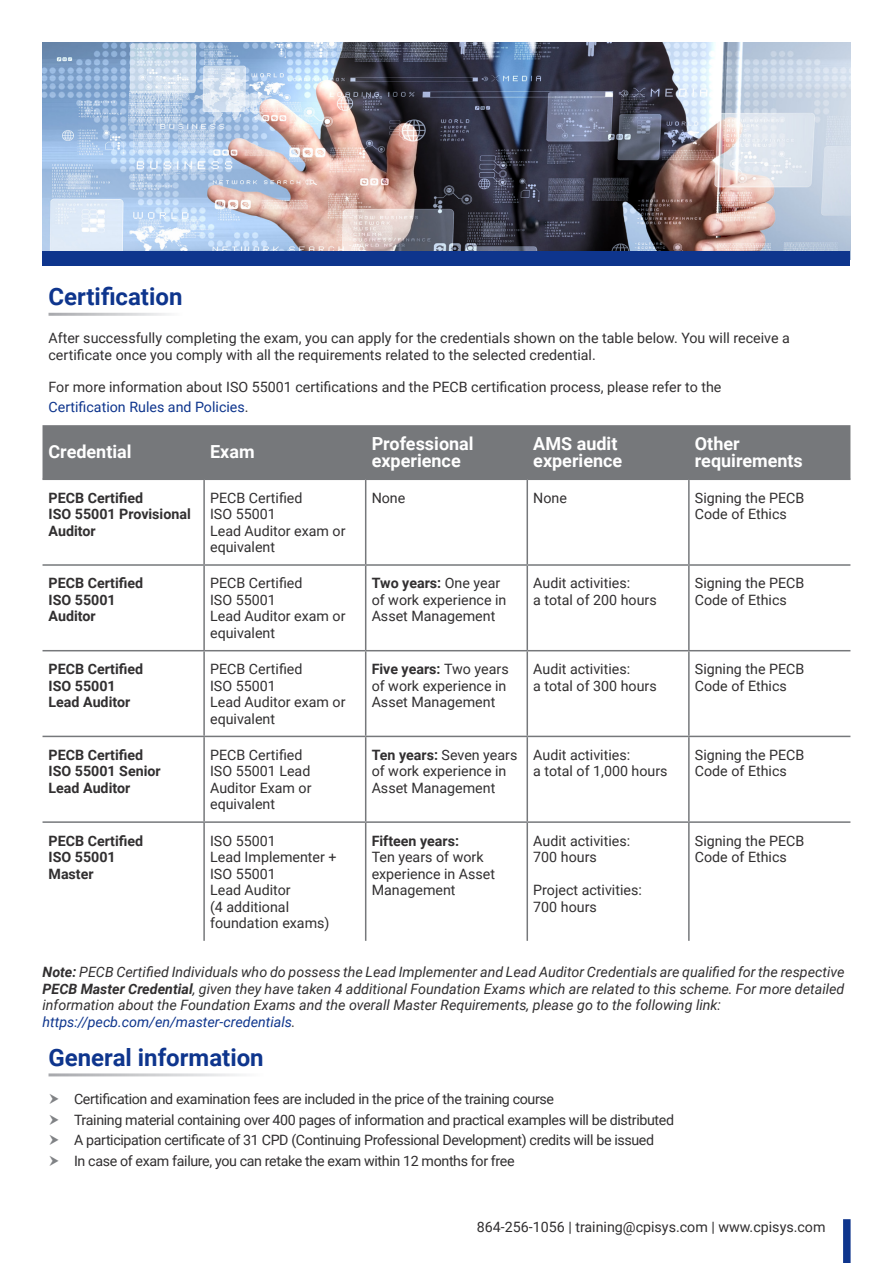
<style>
.page{position:relative;width:893px;height:1263px;background:#fff}
.page>*{position:absolute;margin:0;border:0;box-sizing:border-box;transform-origin:0 0}
.t1{font:700 24px "Roboto";color:#0e358d}
.t2{font:700 18px/16.5px "Roboto";color:#fff}
.Bullet_Points{font:14.25px/16.5px "Roboto";color:#312f30}
.Bullet_Points-2{font:italic 14.25px/16.5px "Roboto";color:#312f30}
.Bullet_Points-3{font:14.25px "Roboto";letter-spacing:-.025em;color:#312f30}
.t3{font:700 14.25px/16.5px "Roboto";color:#312f30}
.Bullet_Points-4{font:14.25px "Roboto";color:#0e358d}
.s1{color:#312f30}
.s2{font-weight:700}
.s3{color:#0e358d}
</style>
<div class="page">
<img style="left:43px;top:43px;width:807px;height:208px">
<div style="left:843px;top:1219px;width:8px;height:44px;background:#0e358d"></div>
<div style="left:43px;top:251px;width:807px;height:15px;background:#0e358d"></div>
<div style="left:43px;top:425px;width:807px;height:53px;background:#76787b"></div>
<hr style="left:43px;top:821px;width:161px;height:2px;background:#76787b">
<hr style="left:204px;top:821px;width:162px;height:2px;background:#76787b">
<hr style="left:366px;top:821px;width:161px;height:2px;background:#76787b">
<hr style="left:527px;top:821px;width:162px;height:2px;background:#76787b">
<hr style="left:689px;top:821px;width:161px;height:2px;background:#76787b">
<hr style="left:203px;top:480px;width:2px;height:84px;background:#76787b">
<hr style="left:365px;top:480px;width:1px;height:84px;background:#76787b">
<hr style="left:526px;top:480px;width:2px;height:84px;background:#76787b">
<hr style="left:688px;top:480px;width:2px;height:84px;background:#76787b">
<hr style="left:43px;top:564px;width:161px;height:2px;background:#76787b">
<hr style="left:204px;top:564px;width:162px;height:2px;background:#76787b">
<hr style="left:203px;top:566px;width:2px;height:84px;background:#76787b">
<hr style="left:366px;top:564px;width:161px;height:2px;background:#76787b">
<hr style="left:365px;top:566px;width:1px;height:84px;background:#76787b">
<hr style="left:527px;top:564px;width:162px;height:2px;background:#76787b">
<hr style="left:526px;top:566px;width:2px;height:84px;background:#76787b">
<hr style="left:689px;top:564px;width:161px;height:2px;background:#76787b">
<hr style="left:688px;top:566px;width:2px;height:84px;background:#76787b">
<hr style="left:43px;top:650px;width:161px;height:1px;background:#76787b">
<hr style="left:204px;top:650px;width:162px;height:1px;background:#76787b">
<hr style="left:203px;top:651px;width:2px;height:85px;background:#76787b">
<hr style="left:366px;top:650px;width:161px;height:1px;background:#76787b">
<hr style="left:365px;top:651px;width:1px;height:85px;background:#76787b">
<hr style="left:527px;top:650px;width:162px;height:1px;background:#76787b">
<hr style="left:526px;top:651px;width:2px;height:85px;background:#76787b">
<hr style="left:689px;top:650px;width:161px;height:1px;background:#76787b">
<hr style="left:688px;top:651px;width:2px;height:85px;background:#76787b">
<hr style="left:43px;top:736px;width:161px;height:1px;background:#76787b">
<hr style="left:204px;top:736px;width:162px;height:1px;background:#76787b">
<hr style="left:203px;top:737px;width:2px;height:84px;background:#76787b">
<hr style="left:366px;top:736px;width:161px;height:1px;background:#76787b">
<hr style="left:365px;top:737px;width:1px;height:84px;background:#76787b">
<hr style="left:527px;top:736px;width:162px;height:1px;background:#76787b">
<hr style="left:526px;top:737px;width:2px;height:84px;background:#76787b">
<hr style="left:689px;top:736px;width:161px;height:1px;background:#76787b">
<hr style="left:688px;top:737px;width:2px;height:84px;background:#76787b">
<hr style="left:203px;top:823px;width:2px;height:118px;background:#76787b">
<hr style="left:365px;top:823px;width:1px;height:118px;background:#76787b">
<hr style="left:526px;top:823px;width:2px;height:118px;background:#76787b">
<hr style="left:688px;top:823px;width:2px;height:118px;background:#76787b">
<hr style="left:43px;top:478px;width:161px;height:2px;background:#76787b">
<hr style="left:204px;top:478px;width:162px;height:2px;background:#76787b">
<hr style="left:366px;top:478px;width:161px;height:2px;background:#76787b">
<hr style="left:527px;top:478px;width:162px;height:2px;background:#76787b">
<hr style="left:689px;top:478px;width:161px;height:2px;background:#76787b">
<p class="t1" style="left:49px;top:280px;width:135px">Certification</p>
<p class="Bullet_Points" style="left:49px;top:329px;width:743px">After successfully completing the exam, you can apply for the credentials shown on the table below. You will receive a certificate once you comply with all the requirements related to the selected credential.</p>
<p class="Bullet_Points" style="left:49px;top:378px;width:674px">For more information about ISO 55001 certifications and the PECB certification process, please refer to the</p>
<p class="Bullet_Points-4" style="left:49px;top:397px;width:202px">Certification Rules and Policies<span class="s1">.</span></p>
<p class="t2" style="left:49px;top:443px;width:85px">Credential</p>
<p class="t2" style="left:210px;top:443px;width:46px">Exam</p>
<p class="t2" style="left:372px;top:435px;width:103px">Professional experience</p>
<p class="t2" style="left:533px;top:435px;width:91px">AMS audit experience</p>
<p class="t2" style="left:695px;top:435px;width:110px">Other requirements</p>
<p class="t3" style="left:49px;top:489px;width:96px">PECB Certified</p>
<p class="t3" style="left:49px;top:505px;width:144px">ISO 55001 Provisional<br>Auditor</p>
<p class="Bullet_Points" style="left:210px;top:489px;width:94px">PECB Certified</p>
<p class="Bullet_Points" style="left:210px;top:505px;width:67px">ISO 55001</p>
<p class="Bullet_Points" style="left:210px;top:522px;width:137px">Lead Auditor exam or equivalent</p>
<p class="Bullet_Points" style="left:372px;top:489px;width:35px">None</p>
<p class="Bullet_Points" style="left:533px;top:489px;width:35px">None</p>
<p class="Bullet_Points" style="left:695px;top:489px;width:111px">Signing the PECB</p>
<p class="Bullet_Points" style="left:695px;top:505px;width:93px">Code of Ethics</p>
<p class="t3" style="left:49px;top:575px;width:96px">PECB Certified</p>
<p class="t3" style="left:49px;top:591px;width:69px">ISO 55001</p>
<p class="t3" style="left:49px;top:608px;width:49px">Auditor</p>
<p class="t3" style="left:49px;top:660px;width:96px">PECB Certified</p>
<p class="t3" style="left:49px;top:677px;width:69px">ISO 55001</p>
<p class="t3" style="left:49px;top:693px;width:83px">Lead Auditor</p>
<p class="t3" style="left:49px;top:746px;width:96px">PECB Certified</p>
<p class="t3" style="left:49px;top:762px;width:114px">ISO 55001 Senior</p>
<p class="t3" style="left:49px;top:779px;width:83px">Lead Auditor</p>
<p class="t3" style="left:49px;top:832px;width:96px">PECB Certified</p>
<p class="t3" style="left:49px;top:848px;width:69px">ISO 55001</p>
<p class="t3" style="left:49px;top:865px;width:47px">Master</p>
<p class="Bullet_Points" style="left:210px;top:575px;width:94px">PECB Certified</p>
<p class="Bullet_Points" style="left:210px;top:591px;width:67px">ISO 55001</p>
<p class="Bullet_Points" style="left:210px;top:608px;width:137px">Lead Auditor exam or equivalent</p>
<p class="Bullet_Points" style="left:210px;top:660px;width:94px">PECB Certified</p>
<p class="Bullet_Points" style="left:210px;top:677px;width:67px">ISO 55001</p>
<p class="Bullet_Points" style="left:210px;top:693px;width:137px">Lead Auditor exam or equivalent</p>
<p class="Bullet_Points" style="left:210px;top:746px;width:94px">PECB Certified</p>
<p class="Bullet_Points" style="left:210px;top:762px;width:103px;text-align:justify">ISO 55001 Lead Auditor Exam or equivalent</p>
<p class="Bullet_Points" style="left:210px;top:832px;width:67px">ISO 55001</p>
<p class="Bullet_Points" style="left:210px;top:848px;width:128px">Lead Implementer +<br>ISO 55001</p>
<p class="Bullet_Points" style="left:210px;top:881px;width:82px">Lead Auditor</p>
<p class="Bullet_Points" style="left:210px;top:898px;width:121px">(4 additional foundation exams)</p>
<p class="Bullet_Points" style="left:372px;top:575px;width:136px"><span class="s2">Two years:</span> One year of work experience in<br>Asset Management</p>
<p class="Bullet_Points" style="left:533px;top:575px;width:98px">Audit activities:</p>
<p class="Bullet_Points" style="left:533px;top:591px;width:125px">a total of 200 hours</p>
<p class="Bullet_Points" style="left:372px;top:660px;width:139px"><span class="s2">Five years:</span> Two years of work experience in<br>Asset Management</p>
<p class="Bullet_Points" style="left:533px;top:660px;width:98px">Audit activities:</p>
<p class="Bullet_Points" style="left:533px;top:677px;width:125px">a total of 300 hours</p>
<p class="Bullet_Points" style="left:372px;top:746px;width:147px"><span class="s2">Ten years:</span> Seven years of work experience in<br>Asset Management</p>
<p class="Bullet_Points" style="left:533px;top:746px;width:98px">Audit activities:</p>
<p class="Bullet_Points" style="left:533px;top:762px;width:136px">a total of 1,000 hours</p>
<p class="Bullet_Points" style="left:372px;top:832px;width:125px"><span class="s2">Fifteen years:<br></span>Ten years of work experience in Asset<br>Management</p>
<p class="Bullet_Points" style="left:533px;top:832px;width:98px">Audit activities:</p>
<p class="Bullet_Points" style="left:533px;top:848px;width:65px">700 hours</p>
<p class="Bullet_Points" style="left:533px;top:881px;width:110px">Project activities:</p>
<p class="Bullet_Points" style="left:533px;top:898px;width:65px">700 hours</p>
<p class="Bullet_Points" style="left:695px;top:575px;width:111px">Signing the PECB</p>
<p class="Bullet_Points" style="left:695px;top:591px;width:93px">Code of Ethics</p>
<p class="Bullet_Points" style="left:695px;top:660px;width:111px">Signing the PECB</p>
<p class="Bullet_Points" style="left:695px;top:677px;width:93px">Code of Ethics</p>
<p class="Bullet_Points" style="left:695px;top:746px;width:111px">Signing the PECB</p>
<p class="Bullet_Points" style="left:695px;top:762px;width:93px">Code of Ethics</p>
<p class="Bullet_Points" style="left:695px;top:832px;width:111px">Signing the PECB</p>
<p class="Bullet_Points" style="left:695px;top:848px;width:93px">Code of Ethics</p>
<p class="Bullet_Points-2" style="left:43px;top:963px;width:803px"><span class="s2">Note:</span> PECB Certified Individuals who do possess the Lead Implementer and Lead Auditor Credentials are qualified for the respective <span class="s2">PECB Master Credential</span>, given they have taken 4 additional Foundation Exams which are related to this scheme. For more detailed information about the Foundation Exams and the overall Master Requirements, please go to the following link: <span class="s3">https://pecb.com/en/master-credentials</span>.</p>
<p class="t1" style="left:49px;top:1040px;width:217px">General information</p>
<p class="Bullet_Points-3" style="left:74px;top:1089px;width:482px">Certification and examination fees are included in the price of the training course</p>
<p class="Bullet_Points-3" style="left:74px;top:1109px;width:602px">Training material containing over 400 pages of information and practical examples will be distributed</p>
<p class="Bullet_Points-3" style="left:74px;top:1130px;width:582px">A participation certificate of 31 CPD (Continuing Professional Development) credits will be issued</p>
<p class="Bullet_Points-3" style="left:74px;top:1151px;width:442px">In case of exam failure, you can retake the exam within 12 months for free</p>
<p class="Bullet_Points" style="left:477px;top:1218px;width:350px">864-256-1056 | training@cpisys.com | www.cpisys.com</p>
</div>
